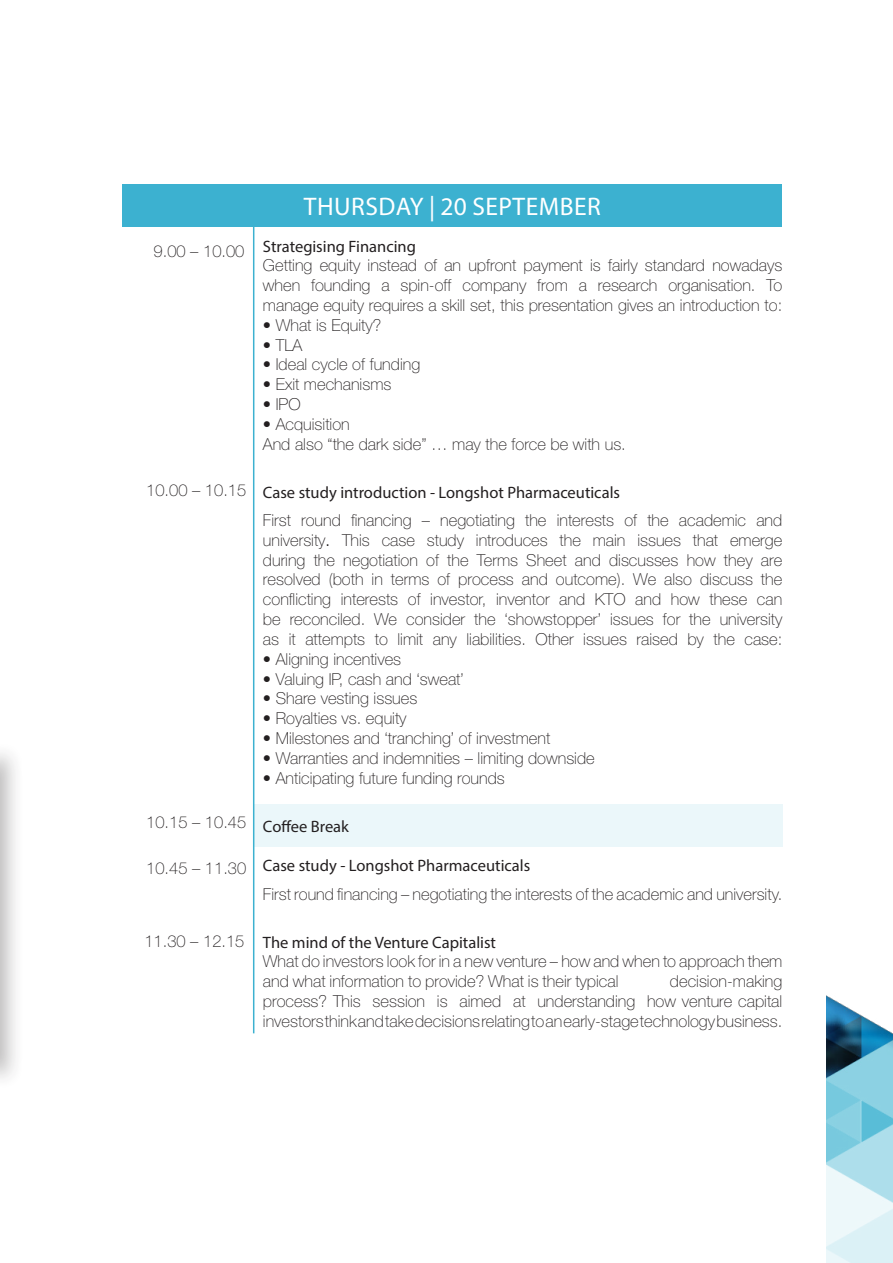
<style>
.page{position:relative;width:893px;height:1263px;background:#fff}
.page>*{position:absolute;margin:0;border:0;box-sizing:border-box;transform-origin:0 0}
.t1{font:25.5px "Myriad Pro";letter-spacing:.02em;color:#fff}
.t2{font:100 16.5px/19.8px "Helvetica Neue LT Std";color:#231f20}
.t3{font:16.5px "Myriad Pro";color:#231f20}
.s1{font-family:"Myriad Pro";font-weight:400}
.s2{font-weight:300}
</style>
<div class="page">
<div style="left:0;top:739px;width:25px;height:354px;background:#231f20;opacity:.36"></div>
<img style="left:0;top:750px;width:1px;height:320px">
<div style="left:253px;top:805px;width:529px;height:42px;background:#ebf7fa"></div>
<div style="left:123px;top:184px;width:659px;height:42px;background:#3cb1d0"></div>
<hr style="left:253px;top:226px;width:1px;height:807px;background:#3cb1d0">
<img style="left:826px;top:995px;width:67px;height:268px">
<p class="t1" style="left:304px;top:191px;width:298px">THURSDAY | 20 SEPTEMBER</p>
<p class="t2" style="left:154px;top:241px;width:92px">9.00 – 10.00</p>
<p class="t2" style="left:263px;top:236px;width:521px"><span class="s1">Strategising Financing<br></span>Getting equity instead of an upfront payment is fairly standard nowadays when founding a spin-off company from a research organisation. To manage equity requires a skill set, this presentation gives an introduction to:</p>
<p class="t2" style="left:263px;top:315px;width:120px">• What is Equity?</p>
<p class="t2" style="left:263px;top:335px;width:41px">• TLA</p>
<p class="t2" style="left:263px;top:355px;width:159px">• Ideal cycle of funding</p>
<p class="t2" style="left:263px;top:374px;width:130px">• Exit mechanisms</p>
<p class="t2" style="left:263px;top:394px;width:39px">• IPO</p>
<p class="t2" style="left:263px;top:414px;width:364px">• Acquisition<br>And also “the dark side” … may the force be with us.</p>
<p class="t3" style="left:263px;top:482px;width:359px">Case study introduction - Longshot Pharmaceuticals</p>
<p class="t2" style="left:263px;top:510px;width:521px;text-align:justify">First round financing – negotiating the interests of the academic and university<span class="s2">.</span> This case study introduces the main issues that emerge during the negotiation of the Terms Sheet and discusses how they are resolved (both in terms of process and outcome). We also discuss the conflicting interests of investor, inventor and KTO and how these can be reconciled. We consider the ‘showstopper’ issues for the university as it attempts to limit any liabilities. Other issues raised by the case:</p>
<p class="t2" style="left:263px;top:649px;width:140px">• Aligning incentives</p>
<p class="t2" style="left:263px;top:669px;width:202px">• Valuing IP, cash and ‘sweat’</p>
<p class="t2" style="left:263px;top:688px;width:156px">• Share vesting issues</p>
<p class="t2" style="left:263px;top:708px;width:145px">• Royalties vs. equity</p>
<p class="t2" style="left:263px;top:728px;width:289px">• Milestones and ‘tranching’ of investment</p>
<p class="t2" style="left:263px;top:748px;width:333px">• Warranties and indemnities – limiting downside</p>
<p class="t2" style="left:263px;top:768px;width:243px">• Anticipating future funding rounds</p>
<p class="t3" style="left:263px;top:816px;width:88px">Coffee Break</p>
<p class="t3" style="left:263px;top:855px;width:269px">Case study - Longshot Pharmaceuticals</p>
<p class="t2" style="left:263px;top:884px;width:521px">First round financing – negotiating the interests of the academic and university.</p>
<p class="t2" style="left:263px;top:932px;width:521px"><span class="s1">The mind of the Venture Capitalist<br></span>What do investors look for in a new venture – how and when to approach them and what information to provide? What is their typical</p>
<p class="t2" style="left:146px;top:480px;width:101px">10.00 – 10.15</p>
<p class="t2" style="left:146px;top:812px;width:101px">10.15 – 10.45</p>
<p class="t2" style="left:146px;top:858px;width:101px">10.45 – 11.30</p>
<p class="t2" style="left:144px;top:931px;width:101px">11.30 – 12.15</p>
<p class="t2" style="left:263px;top:971px;width:521px;text-align:justify;text-indent:407px">decision-making process? This session is aimed at understanding how venture capital investors think and take decisions relating to an early-stage technology business.</p>
</div>
